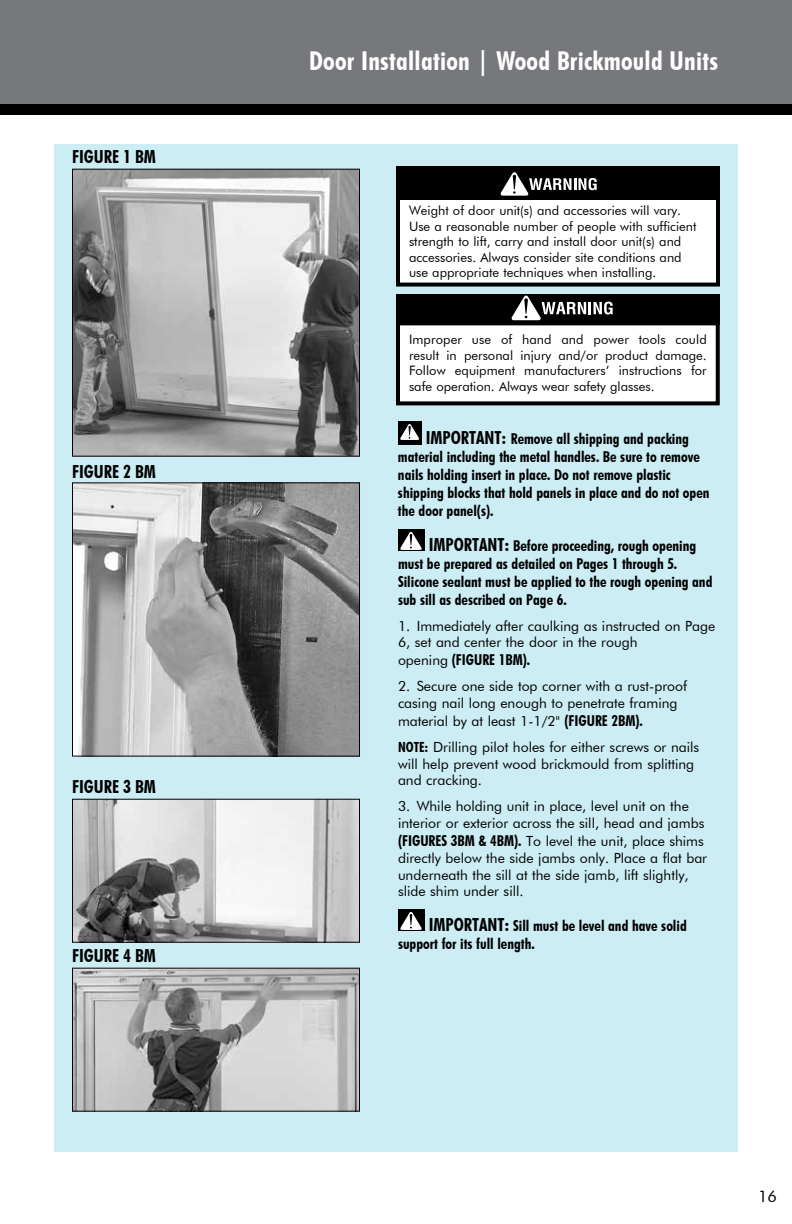
<style>
.page{position:relative;width:792px;height:1224px;background:#fff}
.page>*{position:absolute;margin:0;border:0;box-sizing:border-box;transform-origin:0 0}
.t1{font:700 condensed 26px "Futura BT";letter-spacing:.01em;color:#fff}
.t2{font:700 condensed 18px "Futura BT";color:#000}
.t3{font:16px "Futura BT";color:#000}
.t4{font:700 condensed 15px/18px "Futura BT";color:#000}
.t5{font:14px/17px "Futura BT";color:#000}
.t6{font:13px/15.6px "Futura BT";color:#000}
.s1{font-size:18px}
.s2{font-weight:400;font-stretch:normal;font-size:14px}
.s3{font-weight:700;font-stretch:condensed;font-size:15px}
.s4{font-weight:700;font-stretch:condensed}
</style>
<div class="page">
<div style="left:0;top:0;width:792px;height:108px;background:#77787b"></div>
<div style="left:0;top:104px;width:792px;height:11px;background:#000"></div>
<div style="left:54px;top:144px;width:684px;height:1008px;background:#ccedf3"></div>
<div style="left:398px;top:421px;width:23px;height:23px;background:#000"></div>
<svg style="left:400px;top:424px;width:19px;height:16px"></svg>
<div style="left:398px;top:529px;width:26px;height:22px;background:#000"></div>
<svg style="left:400px;top:532px;width:22px;height:18px"></svg>
<div style="left:398px;top:909px;width:26px;height:22px;background:#000"></div>
<svg style="left:400px;top:912px;width:22px;height:18px"></svg>
<div style="left:398px;top:168px;width:320px;height:117px;background:#fff"></div>
<div style="left:396px;top:166px;width:324px;height:121px;border:4px solid #000"></div>
<div style="left:396px;top:166px;width:324px;height:34px;background:#000"></div>
<svg style="left:500px;top:172px;width:97px;height:24px"></svg>
<hr style="left:513px;top:175px;width:3px;height:15px;background:#000;border-radius:2px">
<img style="left:74px;top:171px;width:284px;height:284px">
<div style="left:72px;top:169px;width:288px;height:288px;border:1px solid #000"></div>
<img style="left:74px;top:484px;width:284px;height:271px">
<div style="left:72px;top:482px;width:288px;height:275px;border:1px solid #000"></div>
<img style="left:74px;top:801px;width:284px;height:140px">
<div style="left:72px;top:799px;width:288px;height:144px;border:1px solid #000"></div>
<img style="left:74px;top:970px;width:284px;height:140px">
<div style="left:72px;top:968px;width:288px;height:144px;border:1px solid #000"></div>
<div style="left:398px;top:323px;width:320px;height:80px;background:#fff"></div>
<div style="left:396px;top:321px;width:324px;height:84px;border:4px solid #000"></div>
<div style="left:396px;top:295px;width:324px;height:30px;background:#000"></div>
<svg style="left:511px;top:295px;width:102px;height:25px"></svg>
<svg style="left:524px;top:298px;width:4px;height:16px"></svg>
<p class="t2" style="left:72px;top:145px;width:85px">FIGURE 1 BM</p>
<p class="t2" style="left:72px;top:460px;width:85px">FIGURE 2 BM</p>
<p class="t2" style="left:72px;top:775px;width:85px">FIGURE 3 BM</p>
<p class="t2" style="left:72px;top:944px;width:85px">FIGURE 4 BM</p>
<h1 class="t1" style="left:309px;top:45px;width:411px">Door Installation | Wood Brickmould Units</h1>
<p class="t6" style="left:409px;top:202px;width:289px">Weight of door unit(s) and accessories will vary.<br>Use a reasonable number of people with sufficient strength to lift, carry and install door unit(s) and accessories. Always consider site conditions and use appropriate techniques when installing.</p>
<p class="t6" style="left:409px;top:332px;width:299px;text-align:justify">Improper use of hand and power tools could result in personal injury and/or product damage.<br>Follow equipment manufacturers’ instructions for safe operation. Always wear safety glasses.</p>
<p class="t4" style="left:398px;top:430px;width:313px;text-indent:28px"><span class="s1">IMPORTANT:</span> Remove all shipping and packing material including the metal handles. Be sure to remove nails holding insert in place. Do not remove plastic shipping blocks that hold panels in place and do not open the door panel(s).</p>
<p class="t4" style="left:398px;top:536px;width:316px;text-indent:31px"><span class="s1">IMPORTANT:</span> Before proceeding, rough opening must be prepared as detailed on Pages 1 through 5.<br>Silicone sealant must be applied to the rough opening and sub sill as described on Page 6.</p>
<p class="t5" style="left:398px;top:617px;width:319px">1. Immediately after caulking as instructed on Page<br>6, set and center the door in the rough</p>
<p class="t4" style="left:398px;top:651px;width:134px"><span class="s2">opening</span> (FIGURE 1BM).</p>
<p class="t5" style="left:398px;top:677px;width:291px">2. Secure one side top corner with a rust-proof casing nail long enough to penetrate framing material by at least 1-1/2" <span class="s3">(FIGURE 2BM).</span></p>
<p class="t5" style="left:398px;top:738px;width:303px"><span class="s4">NOTE:</span> Drilling pilot holes for either screws or nails will help prevent wood brickmould from splitting and cracking.</p>
<p class="t5" style="left:398px;top:798px;width:311px">3. While holding unit in place, level unit on the interior or exterior across the sill, head and jambs <span class="s3">(FIGURES 3BM &amp; 4BM).</span> To level the unit, place shims directly below the side jambs only. Place a flat bar underneath the sill at the side jamb, lift slightly, slide shim under sill.</p>
<p class="t4" style="left:398px;top:916px;width:290px;text-indent:31px"><span class="s1">IMPORTANT:</span> Sill must be level and have solid support for its full length.</p>
<p class="t3" style="left:758px;top:1187px;width:20px">16</p>
</div>
